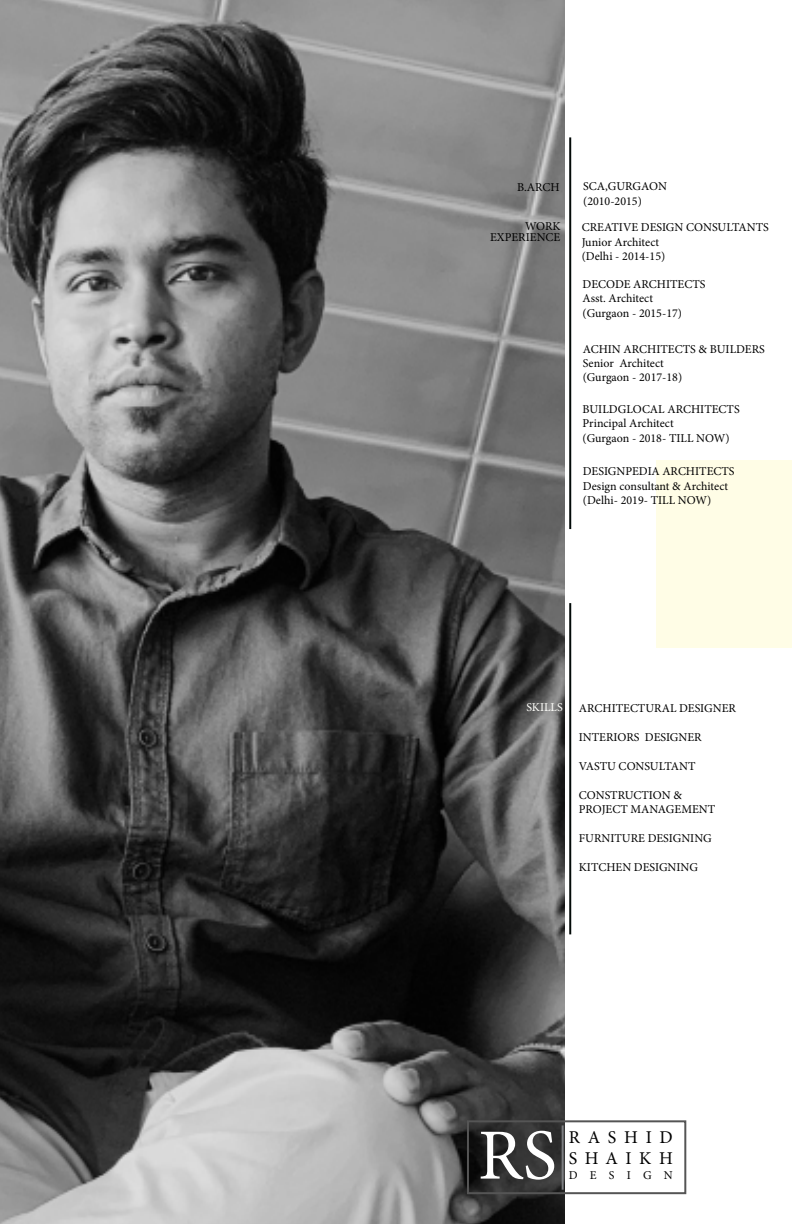
<style>
.page{position:relative;width:792px;height:1224px;background:#fff}
.page>*{position:absolute;margin:0;border:0;box-sizing:border-box;transform-origin:0 0}
.t1{font:72px "Minion Pro";color:#fff}
.t2{font:18px/21.6px "Minion Pro";letter-spacing:.425em;color:#000}
.t3{font:12px/14.4px "Minion Pro";color:#000}
.t4{font:12px "Minion Pro";color:#fffffb}
</style>
<div class="page">
<img style="left:0;top:0;width:564px;height:1224px">
<hr style="left:562px;top:1125px;width:2px;height:65px;background:#7c7e81">
<div style="left:467px;top:1120px;width:219px;height:74px;border:2px solid #555"></div>
<div style="left:657px;top:461px;width:135px;height:187px;background:#fffde6"></div>
<hr style="left:569px;top:137px;width:2px;height:392px;background:#040b09">
<hr style="left:569px;top:603px;width:2px;height:331px;background:#040b09">
<p class="t3" style="left:517px;top:180px;width:44px">B.ARCH</p>
<p class="t3" style="left:490px;top:221px;width:72px;line-height:10.6px;text-align:right">WORK<br>EXPERIENCE</p>
<p class="t3" style="left:583px;top:179px;width:85px">SCA,GURGAON (2010-2015)</p>
<p class="t3" style="left:582px;top:220px;width:189px">CREATIVE DESIGN CONSULTANTS<br>Junior Architect<br>(Delhi - 2014-15)</p>
<p class="t3" style="left:583px;top:277px;width:125px">DECODE ARCHITECTS<br>Asst. Architect<br>(Gurgaon - 2015-17)</p>
<p class="t3" style="left:583px;top:342px;width:184px">ACHIN ARCHITECTS &amp; BUILDERS<br>Senior Architect<br>(Gurgaon - 2017-18)</p>
<p class="t3" style="left:583px;top:402px;width:159px">BUILDGLOCAL ARCHITECTS<br>Principal Architect<br>(Gurgaon - 2018- TILL NOW)</p>
<p class="t3" style="left:583px;top:464px;width:153px">DESIGNPEDIA ARCHITECTS<br>Design consultant &amp; Architect (Delhi- 2019- TILL NOW)</p>
<p class="t4" style="left:526px;top:700px;width:38px">SKILLS</p>
<p class="t3" style="left:579px;top:701px;width:159px">ARCHITECTURAL DESIGNER</p>
<p class="t3" style="left:579px;top:730px;width:124px">INTERIORS DESIGNER</p>
<p class="t3" style="left:579px;top:759px;width:118px">VASTU CONSULTANT</p>
<p class="t3" style="left:579px;top:788px;width:138px">CONSTRUCTION &amp;<br>PROJECT MANAGEMENT</p>
<p class="t3" style="left:579px;top:831px;width:134px">FURNITURE DESIGNING</p>
<p class="t3" style="left:579px;top:860px;width:121px">KITCHEN DESIGNING</p>
<h1 class="t1" style="left:478px;top:1107px;width:80px">RS</h1>
<h2 class="t2" style="left:569px;top:1126px;width:106px">RASHID<br>SHAIKH</h2>
<p class="t3" style="left:569px;top:1168px;width:106px">DESIGN</p>
</div>
